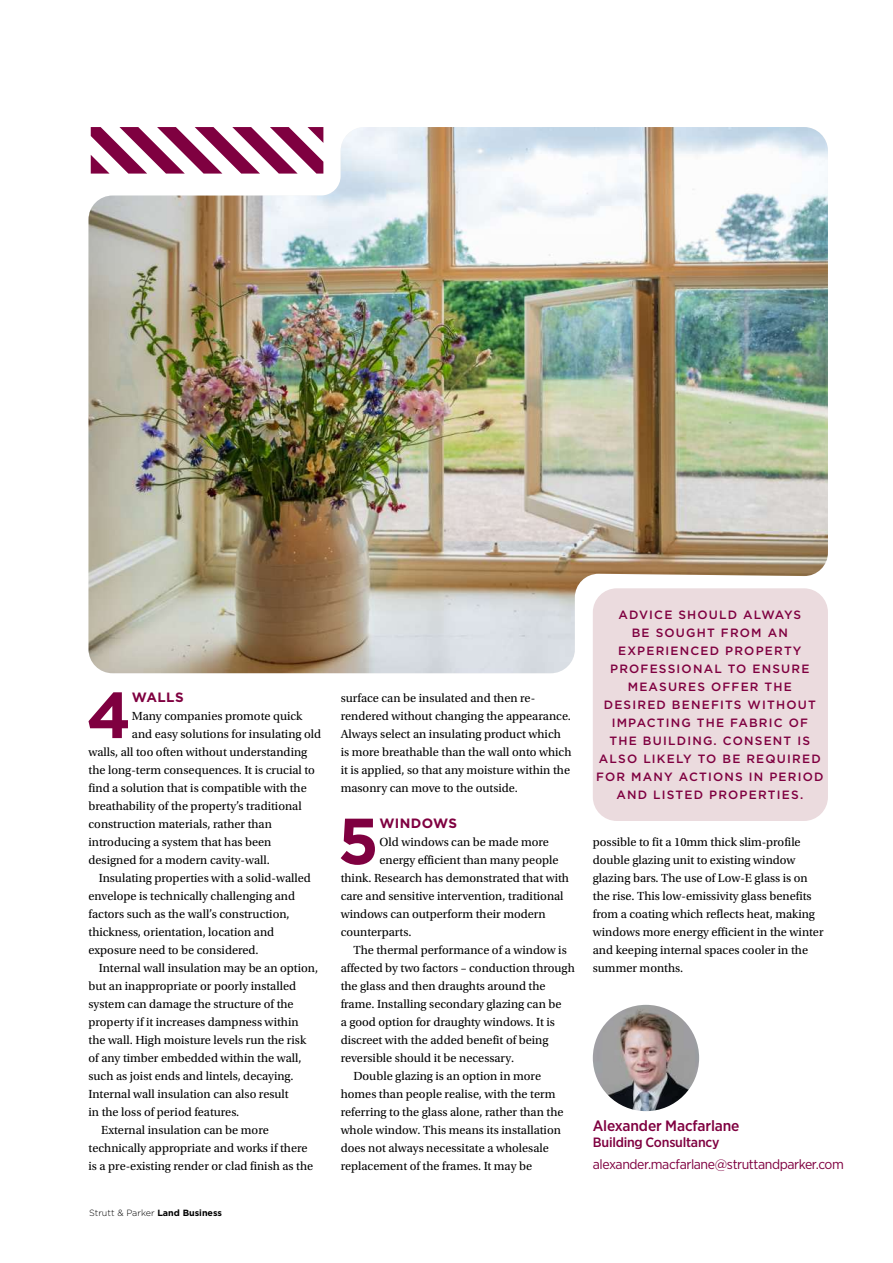
<style>
.page{position:relative;width:893px;height:1263px;background:#fff}
.page>*{position:absolute;margin:0;border:0;box-sizing:border-box;transform-origin:0 0}
.t1{font:700 64.95px "Gotham";color:#7f0040}
.t2{font:500 15px "Gotham Narrow";letter-spacing:-.01em;color:#7f0040;scale:1.05 1}
.t3{font:13.5px "Gotham Narrow";letter-spacing:-.03em;color:#7f0040;scale:1.05 1}
.t4{font:500 13.5px "Gotham Narrow";letter-spacing:-.015em;color:#7f0040;scale:1.05 1}
.t5{font:700 13.5px "Gotham";letter-spacing:.02em;color:#7f0040}
.t6{font:12.3px/18px "Utopia Std";color:#000}
.t7{font:500 12px/18px "Gotham";letter-spacing:.1em;color:#7f0040;text-align:center}
.t8{font:300 9px "Gotham";color:#000}
.s1{font-weight:700}
</style>
<div class="page">
<img style="left:89px;top:127px;width:739px;height:546px">
<div style="left:593px;top:588px;width:235px;height:233px;background:#ebdbde;border-radius:24px"></div>
<img style="left:593px;top:1005px;width:106px;height:106px;border-radius:53px">
<h1 class="t1" style="left:86px;top:686px;width:46px">4</h1>
<p class="t5" style="left:132px;top:691px;width:53px">WALLS</p>
<p class="t6" style="left:132px;top:708px;width:172px">Many companies promote quick</p>
<p class="t6" style="left:132px;top:726px;width:191px">and easy solutions for insulating old</p>
<p class="t6" style="left:89px;top:744px;width:220px">walls, all too often without understanding</p>
<p class="t6" style="left:89px;top:762px;width:228px">the long-term consequences. It is crucial to</p>
<p class="t6" style="left:89px;top:780px;width:220px">find a solution that is compatible with the</p>
<p class="t6" style="left:89px;top:798px;width:215px">breathability of the property’s traditional</p>
<p class="t6" style="left:89px;top:816px;width:185px">construction materials, rather than</p>
<p class="t6" style="left:89px;top:834px;width:184px">introducing a system that has been</p>
<p class="t6" style="left:89px;top:852px;width:183px">designed for a modern cavity-wall.</p>
<p class="t6" style="left:99px;top:870px;width:214px">Insulating properties with a solid-walled</p>
<p class="t6" style="left:89px;top:888px;width:208px">envelope is technically challenging and</p>
<p class="t6" style="left:89px;top:906px;width:203px">factors such as the wall’s construction,</p>
<p class="t6" style="left:89px;top:924px;width:187px">thickness, orientation, location and</p>
<p class="t6" style="left:89px;top:942px;width:172px">exposure need to be considered.</p>
<p class="t6" style="left:99px;top:960px;width:221px">Internal wall insulation may be an option,</p>
<p class="t6" style="left:89px;top:978px;width:209px">but an inappropriate or poorly installed</p>
<p class="t6" style="left:89px;top:996px;width:207px">system can damage the structure of the</p>
<p class="t6" style="left:89px;top:1014px;width:212px">property if it increases dampness within</p>
<p class="t6" style="left:89px;top:1032px;width:219px">the wall. High moisture levels run the risk</p>
<p class="t6" style="left:89px;top:1050px;width:215px">of any timber embedded within the wall,</p>
<p class="t6" style="left:89px;top:1068px;width:207px">such as joist ends and lintels, decaying.</p>
<p class="t6" style="left:89px;top:1086px;width:202px">Internal wall insulation can also result</p>
<p class="t6" style="left:89px;top:1104px;width:152px">in the loss of period features.</p>
<p class="t6" style="left:101px;top:1122px;width:169px">External insulation can be more</p>
<p class="t6" style="left:89px;top:1140px;width:221px">technically appropriate and works if there</p>
<p class="t6" style="left:89px;top:1158px;width:226px">is a pre-existing render or clad finish as the</p>
<p class="t8" style="left:89px;top:1209px;width:135px">Strutt &amp; Parker <span class="s1">Land Business</span></p>
<p class="t6" style="left:341px;top:690px;width:232px">surface can be insulated and then re&shy;rendered without changing the appearance.<br>Always select an insulating product which is more breathable than the wall onto which it is applied, so that any moisture within the masonry can move to the outside.</p>
<h1 class="t1" style="left:338px;top:812px;width:42px">5</h1>
<p class="t5" style="left:379px;top:817px;width:79px">WINDOWS</p>
<p class="t6" style="left:379px;top:834px;width:171px">Old windows can be made more</p>
<p class="t6" style="left:379px;top:852px;width:181px">energy efficient than many people</p>
<p class="t6" style="left:341px;top:870px;width:230px">think. Research has demonstrated that with</p>
<p class="t6" style="left:341px;top:888px;width:224px">care and sensitive intervention, traditional</p>
<p class="t6" style="left:341px;top:906px;width:207px">windows can outperform their modern</p>
<p class="t6" style="left:341px;top:924px;width:72px">counterparts.</p>
<p class="t6" style="left:353px;top:942px;width:215px">The thermal performance of a window is</p>
<p class="t6" style="left:341px;top:960px;width:236px">affected by two factors – conduction through</p>
<p class="t6" style="left:341px;top:978px;width:206px">the glass and then draughts around the</p>
<p class="t6" style="left:341px;top:996px;width:222px">frame. Installing secondary glazing can be</p>
<p class="t6" style="left:341px;top:1014px;width:216px">a good option for draughty windows. It is</p>
<p class="t6" style="left:341px;top:1032px;width:209px">discreet with the added benefit of being</p>
<p class="t6" style="left:341px;top:1050px;width:175px">reversible should it be necessary.</p>
<p class="t6" style="left:353px;top:1068px;width:189px">Double glazing is an option in more</p>
<p class="t6" style="left:341px;top:1086px;width:216px">homes than people realise, with the term</p>
<p class="t6" style="left:341px;top:1104px;width:224px">referring to the glass alone, rather than the</p>
<p class="t6" style="left:341px;top:1122px;width:222px">whole window. This means its installation</p>
<p class="t6" style="left:341px;top:1140px;width:210px">does not always necessitate a wholesale</p>
<p class="t6" style="left:341px;top:1158px;width:193px">replacement of the frames. It may be</p>
<p class="t7" style="left:596px;top:607px;width:229px">ADVICE SHOULD ALWAYS<br>BE SOUGHT FROM AN<br>EXPERIENCED PROPERTY<br>PROFESSIONAL TO ENSURE<br>MEASURES OFFER THE<br>DESIRED BENEFITS WITHOUT<br>IMPACTING THE FABRIC OF<br>THE BUILDING. CONSENT IS<br>ALSO LIKELY TO BE REQUIRED<br>FOR MANY ACTIONS IN PERIOD<br>AND LISTED PROPERTIES.</p>
<p class="t6" style="left:593px;top:834px;width:232px">possible to fit a 10mm thick slim-profile double glazing unit to existing window glazing bars. The use of Low-E glass is on the rise. This low-emissivity glass benefits from a coating which reflects heat, making windows more energy efficient in the winter and keeping internal spaces cooler in the summer months.</p>
<p class="t2" style="left:593px;top:1119px;width:141px">Alexander Macfarlane</p>
<p class="t4" style="left:593px;top:1136px;width:122px">Building Consultancy</p>
<p class="t3" style="left:593px;top:1158px;width:241px">alexander.macfarlane@struttandparker.com</p>
</div>
